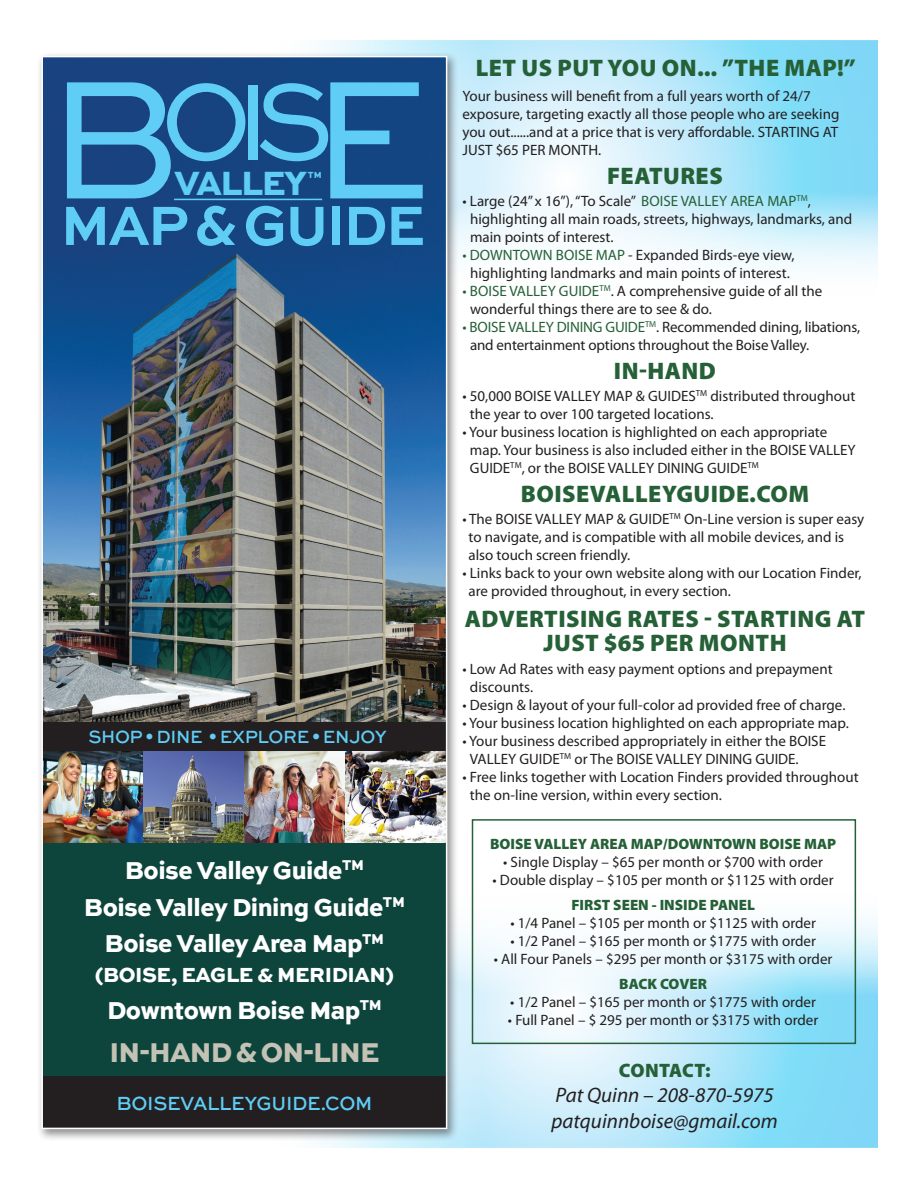
<style>
.page{position:relative;width:918px;height:1188px;background:#fff}
.page>*{position:absolute;margin:0;border:0;box-sizing:border-box;transform-origin:0 0}
.t1{font:177.75px "Sweet Sans Pro";color:#5fcdf5;scale:.95 1}
.t2{font:113.7px "Sweet Sans Pro";color:#5fcdf5;scale:.95 1}
.t3{font:700 58.35px "Sweet Sans Pro";letter-spacing:-.04em;color:#5fcdf5;scale:.95 1}
.t4{font:800 35.55px "Sweet Sans Pro";letter-spacing:-.04em;color:#5fcdf5;scale:.95 1}
.t5{font:800 28.65px "Sweet Sans Pro";letter-spacing:-.03em;color:#c3c2b5;scale:.95 1}
.t6{font:800 25.8px/36.6px "Sweet Sans Pro";letter-spacing:-.02em;color:#fff;text-align:center;scale:.95 1}
.t7{font:900 24px/24px "Myriad Pro";letter-spacing:.02em;color:#256037;text-align:center}
.t8{font:800 21.45px "Sweet Sans Pro";letter-spacing:-.02em;color:#fff;scale:.95 1}
.t9{font:italic 21px/25.2px "Myriad Pro";color:#231f20}
.t10{font:500 20.1px "Sweet Sans Pro";letter-spacing:-.02em;color:#5fcdf5;scale:.95 1}
.t11{font:900 19.5px "Myriad Pro";letter-spacing:.005em;color:#256037}
.t12{font:500 18.6px "Sweet Sans Pro";letter-spacing:-.02em;color:#5fcdf5;scale:.95 1}
.t13{font:15px/18px "Myriad Pro";color:#231f20}
.t14{font:900 15px "Myriad Pro";color:#256037}
.t15{font:800 9.3px "Sweet Sans Pro";color:#5fcdf5;scale:.95 1}
.s1{color:#256037}
</style>
<div class="page">
<svg style="left:322px;top:40px;width:556px;height:227px"></svg>
<svg style="left:322px;top:867px;width:556px;height:281px"></svg>
<div style="left:36px;top:52px;width:422px;height:1089px;background:#231f20;opacity:.5"></div>
<img style="left:44px;top:59px;width:400px;height:729px">
<hr style="left:174px;top:199px;width:148px;height:1px;background:#5fcdf5">
<img style="left:44px;top:788px;width:400px;height:288px">
<div style="left:42px;top:1076px;width:405px;height:52px;background:#231f20"></div>
<div style="left:42px;top:723px;width:405px;height:28px;background:#231f20"></div>
<div style="left:41px;top:56px;width:406px;height:1073px;border:2px solid #fff"></div>
<div style="left:472px;top:819px;width:384px;height:225px;border:2px solid #256037"></div>
<h1 class="t1" style="left:47px;top:11px;width:147px">B</h1>
<h3 class="t3" style="left:60px;top:181px;width:385px">MAP &amp; GUIDE</h3>
<h1 class="t1" style="left:310px;top:11px;width:129px">E</h1>
<h2 class="t2" style="left:160px;top:40px;width:185px">OIS</h2>
<h3 class="t4" style="left:175px;top:155px;width:141px">VALLEY</h3>
<p class="t15" style="left:308px;top:167px;width:16px">TM</p>
<p class="t12" style="left:88px;top:723px;width:316px">SHOP • DINE • EXPLORE • ENJOY</p>
<h3 class="t6" style="left:84px;top:850px;width:339px">Boise Valley Guide<sup>TM<br></sup>Boise Valley Dining Guide<sup>TM<br></sup>Boise Valley Area Map<sup>TM</sup></h3>
<h3 class="t8" style="left:95px;top:958px;width:316px">(BOISE, EAGLE &amp; MERIDIAN)</h3>
<h3 class="t6" style="left:107px;top:990px;width:291px">Downtown Boise Map<sup>TM</sup></h3>
<h3 class="t5" style="left:109px;top:1029px;width:286px">IN-HAND &amp; ON-LINE</h3>
<h3 class="t10" style="left:116px;top:1088px;width:271px">BOISEVALLEYGUIDE.COM</h3>
<h3 class="t7" style="left:476px;top:55px;width:382px">LET US PUT YOU ON... ”THE MAP!”</h3>
<p class="t13" style="left:462px;top:87px;width:378px">Your business will benefit from a full years worth of 24/7 exposure, targeting exactly all those people who are seeking you out......and at a price that is very affordable. STARTING AT JUST $65 PER MONTH.</p>
<h3 class="t7" style="left:607px;top:163px;width:117px">FEATURES</h3>
<p class="t13" style="left:470px;top:192px;width:384px;text-indent:-8px">• Large (24” x 16”), “To Scale” <span class="s1">BOISE VALLEY AREA MAP</span><sup>TM</sup>, highlighting all main roads, streets, highways, landmarks, and main points of interest.</p>
<p class="t13" style="left:463px;top:246px;width:334px;text-align:center"><span class="s1">• DOWNTOWN BOISE MAP</span> - Expanded Birds-eye view, highlighting landmarks and main points of interest.</p>
<p class="t13" style="left:470px;top:282px;width:354px;text-indent:-8px"><span class="s1">• BOISE VALLEY GUIDE</span><sup>TM</sup>. A comprehensive guide of all the wonderful things there are to see &amp; do.</p>
<p class="t13" style="left:470px;top:318px;width:392px;text-indent:-7px"><span class="s1">• BOISE VALLEY DINING GUIDE</span><sup>TM</sup>. Recommended dining, libations, and entertainment options throughout the Boise Valley.</p>
<h3 class="t7" style="left:614px;top:358px;width:104px">IN-HAND</h3>
<p class="t13" style="left:470px;top:387px;width:387px;text-indent:-8px">• 50,000 BOISE VALLEY MAP &amp; GUIDES<sup>TM</sup> distributed throughout the year to over 100 targeted locations.</p>
<p class="t13" style="left:470px;top:423px;width:387px;text-indent:-8px">• Your business location is highlighted on each appropriate map. Your business is also included either in the BOISE VALLEY<br>GUIDE<sup>TM</sup>, or the BOISE VALLEY DINING GUIDE<sup>TM</sup></p>
<h3 class="t7" style="left:521px;top:481px;width:290px">BOISEVALLEYGUIDE.COM</h3>
<p class="t13" style="left:468px;top:510px;width:397px;text-indent:-6px">• The BOISE VALLEY MAP &amp; GUIDE<sup>TM</sup> On-Line version is super easy to navigate, and is compatible with all mobile devices, and is also touch screen friendly.</p>
<p class="t13" style="left:468px;top:564px;width:395px;text-indent:-6px">• Links back to your own website along with our Location Finder, are provided throughout, in every section.</p>
<h3 class="t7" style="left:465px;top:606px;width:402px">ADVERTISING RATES - STARTING AT<br>JUST $65 PER MONTH</h3>
<p class="t13" style="left:470px;top:659px;width:364px;text-indent:-8px">• Low Ad Rates with easy payment options and prepayment discounts.</p>
<p class="t13" style="left:462px;top:695px;width:384px">• Design &amp; layout of your full-color ad provided free of charge.</p>
<p class="t13" style="left:462px;top:713px;width:388px">• Your business location highlighted on each appropriate map.</p>
<p class="t13" style="left:470px;top:731px;width:358px;text-indent:-8px">• Your business described appropriately in either the BOISE<br>VALLEY GUIDE<sup>TM</sup> or The BOISE VALLEY DINING GUIDE.</p>
<p class="t13" style="left:470px;top:767px;width:390px;text-indent:-8px">• Free links together with Location Finders provided throughout the on-line version, within every section.</p>
<p class="t14" style="left:490px;top:834px;width:348px">BOISE VALLEY AREA MAP/DOWNTOWN BOISE MAP</p>
<p class="t13" style="left:503px;top:853px;width:321px">• Single Display – $65 per month or $700 with order</p>
<p class="t13" style="left:493px;top:871px;width:343px">• Double display – $105 per month or $1125 with order</p>
<p class="t14" style="left:571px;top:895px;width:185px">FIRST SEEN - INSIDE PANEL</p>
<p class="t13" style="left:510px;top:914px;width:307px">• 1/4 Panel – $105 per month or $1125 with order</p>
<p class="t13" style="left:510px;top:932px;width:307px">• 1/2 Panel – $165 per month or $1775 with order</p>
<p class="t13" style="left:494px;top:950px;width:340px">• All Four Panels – $295 per month or $3175 with order</p>
<p class="t14" style="left:619px;top:974px;width:89px">BACK COVER</p>
<p class="t13" style="left:510px;top:993px;width:307px">• 1/2 Panel – $165 per month or $1775 with order</p>
<p class="t13" style="left:508px;top:1011px;width:312px">• Full Panel – $ 295 per month or $3175 with order</p>
<h3 class="t11" style="left:619px;top:1058px;width:93px">CONTACT:</h3>
<h3 class="t9" style="left:551px;top:1082px;width:228px">Pat Quinn – 208-870-5975 patquinnboise@gmail.com</h3>
</div>
